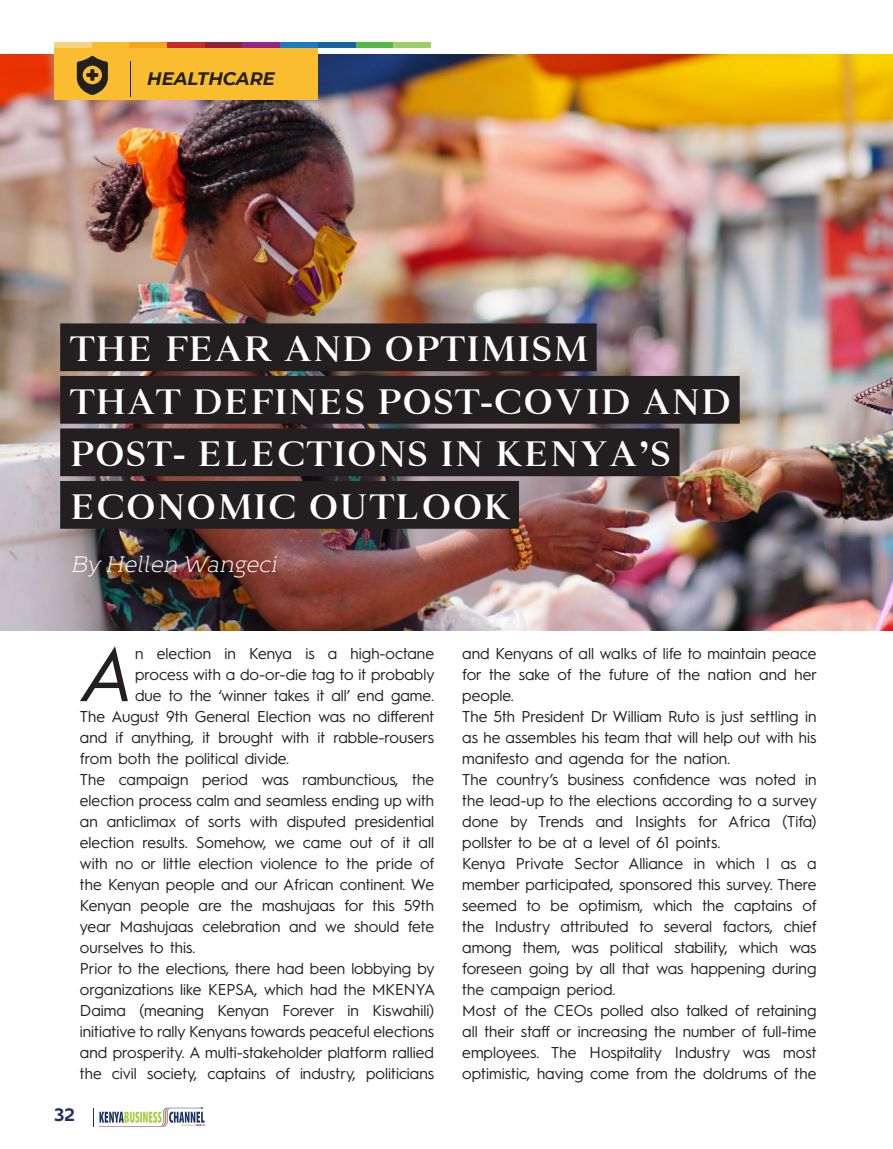
<style>
.page{position:relative;width:893px;height:1149px;background:#fff}
.page>*{position:absolute;margin:0;border:0;box-sizing:border-box;transform-origin:0 0}
.body_text{font:italic 76.05px "Hurme Geometric Sans 1";color:#231f20}
.title_3{font:700 38.1px "Wensley";letter-spacing:.04em;color:#fff}
.body_text-2{font:italic 300 22.35px "Kontrapunkt Bob";color:#fff}
.t1{font:italic 700 18px "Montserrat";color:#231f20}
.t2{font:700 18px "Kontrapunkt Bob";color:#1d3162}
.body_text-3{font:15.75px/21px "Hurme Geometric Sans 1";color:#231f20;text-align:justify}
</style>
<div class="page">
<img style="left:0;top:54px;width:893px;height:576px">
<div style="left:60px;top:323px;width:537px;height:48px;background:#231f20"></div>
<div style="left:60px;top:376px;width:680px;height:47px;background:#231f20"></div>
<div style="left:60px;top:428px;width:619px;height:48px;background:#231f20"></div>
<div style="left:60px;top:481px;width:459px;height:47px;background:#231f20"></div>
<div style="left:54px;top:47px;width:264px;height:53px;background:#f9bd2f"></div>
<hr style="left:130px;top:61px;width:1px;height:35px;background:#231f20">
<svg style="left:77px;top:56px;width:31px;height:39px"></svg>
<div style="left:355px;top:42px;width:38px;height:6px;background:#55b94a"></div>
<div style="left:393px;top:42px;width:38px;height:6px;background:#9fce64"></div>
<div style="left:54px;top:42px;width:38px;height:6px;background:#f6d57e"></div>
<div style="left:92px;top:42px;width:37px;height:6px;background:#f9bd2f"></div>
<div style="left:129px;top:42px;width:38px;height:6px;background:#f5a41d"></div>
<div style="left:167px;top:42px;width:38px;height:6px;background:#c8292b"></div>
<div style="left:205px;top:42px;width:37px;height:6px;background:#971e37"></div>
<div style="left:242px;top:42px;width:38px;height:6px;background:#972587"></div>
<div style="left:280px;top:42px;width:38px;height:6px;background:#1b7cc1"></div>
<div style="left:318px;top:42px;width:37px;height:6px;background:#1566a0"></div>
<svg style="left:93px;top:1107px;width:112px;height:19px"></svg>
<p class="t1" style="left:147px;top:66px;width:129px">HEALTHCARE</p>
<p class="title_3" style="left:70px;top:326px;width:519px">THE FEAR AND OPTIMISM</p>
<p class="title_3" style="left:70px;top:379px;width:662px">THAT DEFINES POST-COVID AND</p>
<p class="title_3" style="left:70px;top:431px;width:602px">POST- ELECTIONS IN KENYA’S</p>
<p class="title_3" style="left:70px;top:484px;width:442px">ECONOMIC OUTLOOK</p>
<p class="body_text-2" style="left:70px;top:552px;width:213px">By Hellen Wangeci</p>
<p class="body_text" style="left:84px;top:621px;width:53px">A</p>
<p class="body_text-3" style="left:135px;top:642px;width:300px">n election in Kenya is a high-octane</p>
<p class="body_text-3" style="left:135px;top:663px;width:301px">process with a do-or-die tag to it probably</p>
<p class="body_text-3" style="left:135px;top:684px;width:300px">due to the ‘winner takes it all’ end game.</p>
<p class="body_text-3" style="left:80px;top:705px;width:356px">The August 9th General Election was no different</p>
<p class="body_text-3" style="left:80px;top:726px;width:356px">and if anything, it brought with it rabble-rousers</p>
<p class="body_text-3" style="left:80px;top:747px;width:211px">from both the political divide.</p>
<p class="body_text-3" style="left:80px;top:768px;width:356px">The campaign period was rambunctious, the election process calm and seamless ending up with an anticlimax of sorts with disputed presidential election results. Somehow, we came out of it all with no or little election violence to the pride of the Kenyan people and our African continent. We Kenyan people are the mashujaas for this 59th year Mashujaas celebration and we should fete ourselves to this.</p>
<p class="body_text-3" style="left:80px;top:957px;width:357px">Prior to the elections, there had been lobbying by organizations like KEPSA, which had the MKENYA Daima (meaning Kenyan Forever in Kiswahili) initiative to rally Kenyans towards peaceful elections and prosperity. A multi-stakeholder platform rallied the civil society, captains of industry, politicians</p>
<p class="t2" style="left:54px;top:1103px;width:23px">32</p>
<p class="body_text-3" style="left:462px;top:642px;width:356px;text-align:left">and Kenyans of all walks of life to maintain peace for the sake of the future of the nation and her people.<br>The 5th President Dr William Ruto is just settling in as he assembles his team that will help out with his manifesto and agenda for the nation.<br>The country’s business confidence was noted in the lead-up to the elections according to a survey done by Trends and Insights for Africa (Tifa) pollster to be at a level of 61 points.<br>Kenya Private Sector Alliance in which I as a member participated, sponsored this survey. There seemed to be optimism, which the captains of the Industry attributed to several factors, chief among them, was political stability, which was foreseen going by all that was happening during the campaign period.<br>Most of the CEOs polled also talked of retaining all their staff or increasing the number of full-time employees. The Hospitality Industry was most optimistic, having come from the doldrums of the</p>
</div>
